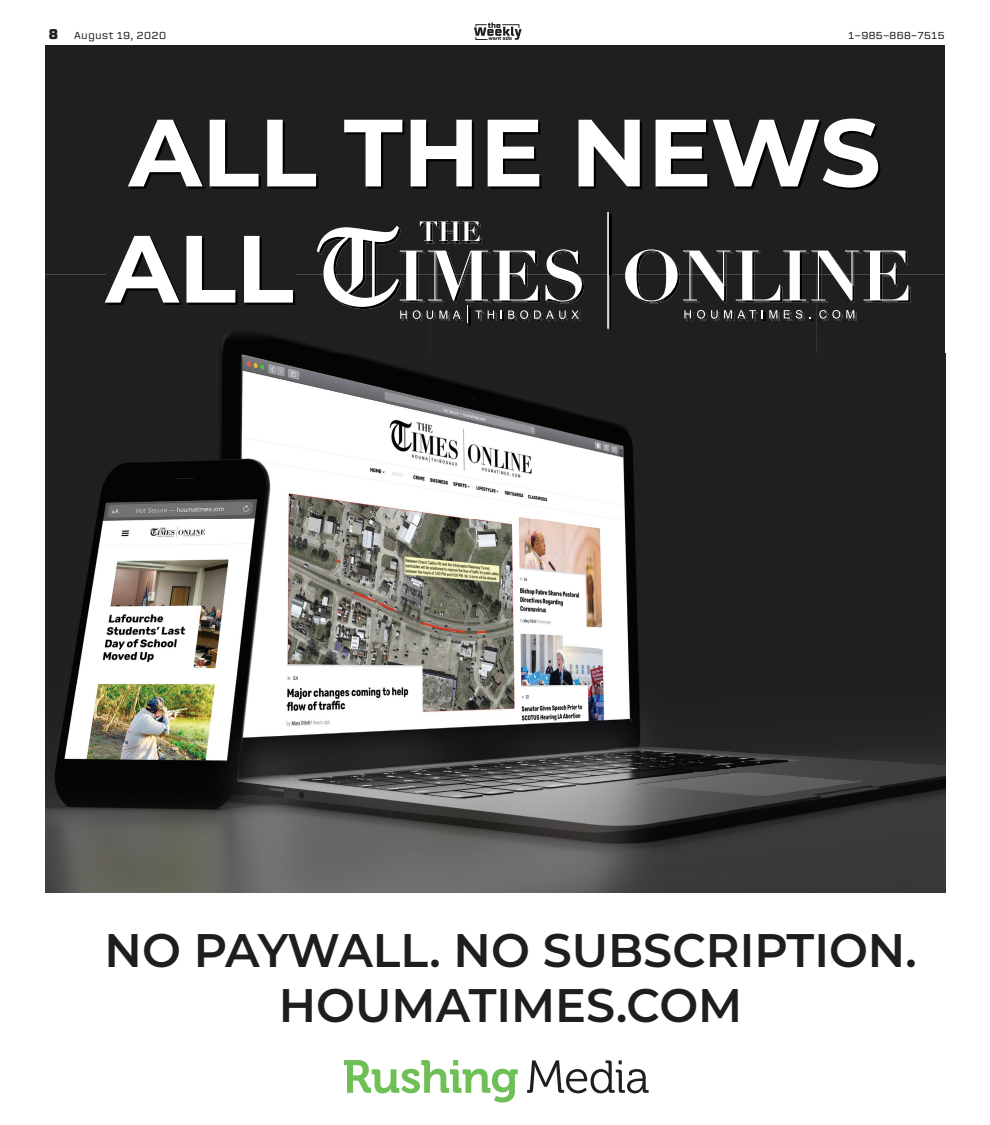
<style>
.page{position:relative;width:990px;height:1125px;background:#fff}
.page>*{position:absolute;margin:0;border:0;box-sizing:border-box;transform-origin:0 0}
.t1{font:700 95.25px/116.1px "Montserrat";color:#fff}
.t2{font:600 47.12px "Montserrat";color:#201d1e}
.t3{font:10px "Erbaum";color:#231f20}
.s1{font-weight:900;font-size:13.75px}
</style>
<div class="page">
<svg style="left:474px;top:22px;width:48px;height:18px"></svg>
<hr style="left:45px;top:46px;width:900px;height:1px;background:#231f20">
<img style="left:45px;top:275px;width:900px;height:618px">
<div style="left:45px;top:161px;width:810px;height:114px;background:#201f1e"></div>
<div style="left:855px;top:48px;width:90px;height:227px;background:#201f1e"></div>
<div style="left:45px;top:47px;width:90px;height:114px;background:#201f1e"></div>
<div style="left:135px;top:47px;width:721px;height:74px;background:#201f1e"></div>
<img style="left:209px;top:47px;width:736px;height:1px">
<div style="left:582px;top:240px;width:251px;height:35px;background:#201f1e"></div>
<img style="left:130px;top:121px;width:750px;height:69px">
<img style="left:107px;top:238px;width:188px;height:37px">
<img style="left:107px;top:275px;width:188px;height:30px">
<img style="left:627px;top:301px;width:53px;height:3px">
<img style="left:685px;top:301px;width:41px;height:2px">
<img style="left:738px;top:301px;width:44px;height:2px">
<img style="left:785px;top:301px;width:24px;height:2px">
<img style="left:814px;top:301px;width:41px;height:2px">
<img style="left:866px;top:275px;width:45px;height:28px">
<img style="left:582px;top:275px;width:2px;height:29px">
<img style="left:609px;top:214px;width:2px;height:117px">
<svg style="left:625px;top:249px;width:283px;height:52px"></svg>
<svg style="left:684px;top:310px;width:129px;height:11px"></svg>
<svg style="left:819px;top:310px;width:37px;height:11px"></svg>
<svg style="left:317px;top:221px;width:265px;height:104px"></svg>
<hr style="left:607px;top:212px;width:2px;height:117px;background:#fff">
<svg style="left:344px;top:1060px;width:174px;height:42px"></svg>
<svg style="left:527px;top:1060px;width:122px;height:33px"></svg>
<p class="t3" style="left:49px;top:28px;width:119px"><span class="s1">8</span> August 19, 2020</p>
<p class="t3" style="left:848px;top:28px;width:98px">1-985-868-7515</p>
<h1 class="t1" style="left:106px;top:90px;width:777px">ALL THE NEWS<br>ALL</h1>
<p class="t2" style="left:105px;top:917px;width:814px">NO PAYWALL. NO SUBSCRIPTION.</p>
<p class="t2" style="left:279px;top:972px;width:465px">HOUMATIMES.COM</p>
</div>
